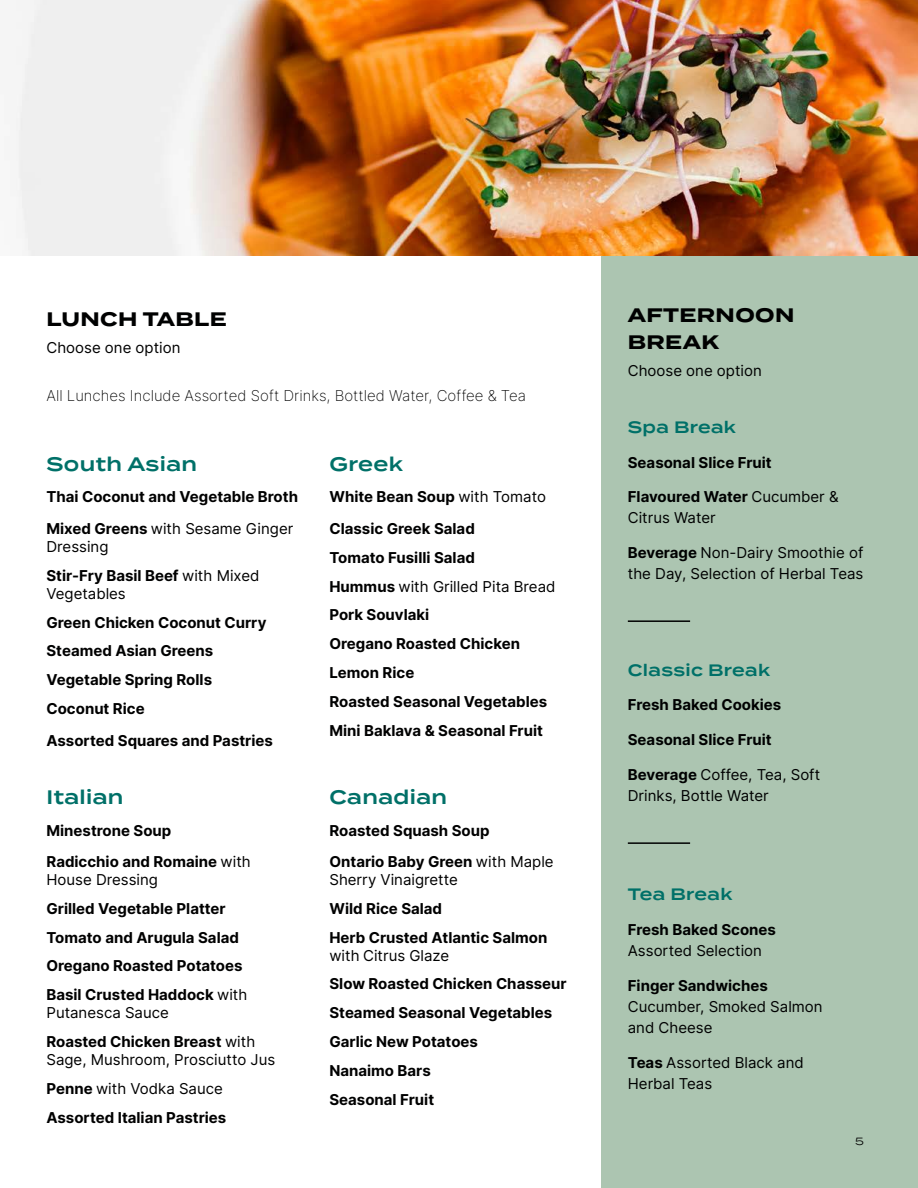
<style>
.page{position:relative;width:918px;height:1188px;background:#fff}
.page>*{position:absolute;margin:0;border:0;box-sizing:border-box;transform-origin:0 0}
.t1{font:600 19.5px "Termina";letter-spacing:.02em;color:#007068}
.t2{font:700 19.5px/27px "Termina";letter-spacing:.02em;color:#000101}
.t3{font:600 16.5px "Termina";letter-spacing:.02em;color:#007068}
.t4{font:700 15px/28.8px "Inter";color:#000101}
.t5{font:15px/21px "Inter";color:#000101}
.t6{font:200 15px "Inter";color:#000101}
.t7{font:10.5px "Termina";color:#000}
.s1{font-weight:400}
.s2{font-weight:700}
</style>
<div class="page">
<div style="left:602px;top:222px;width:316px;height:966px;background:#acc5b1"></div>
<img style="left:16px;top:0;width:902px;height:255px">
<hr style="left:628px;top:620px;width:62px;height:2px;background:#000101">
<hr style="left:628px;top:842px;width:62px;height:2px;background:#000101">
<h1 class="t2" style="left:46px;top:306px;width:182px">LUNCH TABLE</h1>
<p class="t5" style="left:46px;top:336px;width:135px">Choose one option</p>
<p class="t6" style="left:46px;top:384px;width:481px">All Lunches Include Assorted Soft Drinks, Bottled Water, Coffee &amp; Tea</p>
<h1 class="t1" style="left:46px;top:450px;width:152px">South Asian</h1>
<p class="t4" style="left:46px;top:481px;width:253px;line-height:31.5px">Thai Coconut and Vegetable Broth<br>Mixed Greens <span class="s1">with Sesame Ginger</span></p>
<p class="t5" style="left:46px;top:532px;width:214px;line-height:28.8px">Dressing<br><span class="s2">Stir-Fry Basil Beef</span> with Mixed</p>
<p class="t5" style="left:46px;top:582px;width:81px">Vegetables</p>
<p class="t4" style="left:46px;top:607px;width:221px">Green Chicken Coconut Curry<br>Steamed Asian Greens<br>Vegetable Spring Rolls<br>Coconut Rice</p>
<p class="t4" style="left:46px;top:726px;width:228px">Assorted Squares and Pastries</p>
<h1 class="t1" style="left:46px;top:783px;width:79px">Italian</h1>
<p class="t4" style="left:46px;top:814px;width:206px;line-height:31.5px">Minestrone Soup<br>Radicchio and Romaine <span class="s1">with</span></p>
<p class="t5" style="left:46px;top:869px;width:113px">House Dressing</p>
<p class="t4" style="left:46px;top:894px;width:202px">Grilled Vegetable Platter<br>Tomato and Arugula Salad<br>Oregano Roasted Potatoes<br>Basil Crusted Haddock <span class="s1">with</span></p>
<p class="t4" style="left:46px;top:998px;width:210px"><span class="s1">Putanesca Sauce<br></span>Roasted Chicken Breast <span class="s1">with</span></p>
<p class="t5" style="left:46px;top:1045px;width:230px;line-height:28.8px">Sage, Mushroom, Prosciutto Jus<br><span class="s2">Penne</span> with Vodka Sauce<br><span class="s2">Assorted Italian Pastries</span></p>
<h1 class="t1" style="left:329px;top:450px;width:75px">Greek</h1>
<p class="t4" style="left:329px;top:481px;width:218px;line-height:31.5px">White Bean Soup <span class="s1">with Tomato<br></span>Classic Greek Salad</p>
<p class="t4" style="left:329px;top:543px;width:228px">Tomato Fusilli Salad<br>Hummus <span class="s1">with Grilled Pita Bread<br></span>Pork Souvlaki<br>Oregano Roasted Chicken<br>Lemon Rice<br>Roasted Seasonal Vegetables<br>Mini Baklava &amp; Seasonal Fruit</p>
<h1 class="t1" style="left:329px;top:783px;width:119px">Canadian</h1>
<p class="t4" style="left:329px;top:814px;width:226px;line-height:31.5px">Roasted Squash Soup<br>Ontario Baby Green <span class="s1">with Maple</span></p>
<p class="t5" style="left:329px;top:869px;width:130px">Sherry Vinaigrette</p>
<p class="t4" style="left:329px;top:894px;width:219px">Wild Rice Salad<br>Herb Crusted Atlantic Salmon</p>
<p class="t5" style="left:329px;top:944px;width:121px">with Citrus Glaze</p>
<p class="t4" style="left:329px;top:969px;width:239px">Slow Roasted Chicken Chasseur<br>Steamed Seasonal Vegetables<br>Garlic New Potatoes<br>Nanaimo Bars<br>Seasonal Fruit</p>
<h1 class="t2" style="left:628px;top:302px;width:168px">AFTERNOON<br>BREAK</h1>
<p class="t5" style="left:628px;top:360px;width:135px">Choose one option</p>
<p class="t3" style="left:628px;top:415px;width:110px">Spa Break</p>
<p class="t4" style="left:628px;top:447px;width:145px">Seasonal Slice Fruit</p>
<p class="t5" style="left:628px;top:486px;width:212px"><span class="s2">Flavoured Water</span> Cucumber &amp;<br>Citrus Water</p>
<p class="t5" style="left:628px;top:542px;width:237px"><span class="s2">Beverage</span> Non-Dairy Smoothie of the Day, Selection of Herbal Teas</p>
<p class="t3" style="left:628px;top:658px;width:144px">Classic Break</p>
<p class="t4" style="left:628px;top:690px;width:155px">Fresh Baked Cookies</p>
<p class="t4" style="left:628px;top:725px;width:145px">Seasonal Slice Fruit</p>
<p class="t5" style="left:628px;top:764px;width:194px"><span class="s2">Beverage</span> Coffee, Tea, Soft<br>Drinks, Bottle Water</p>
<p class="t3" style="left:628px;top:882px;width:106px">Tea Break</p>
<p class="t4" style="left:628px;top:915px;width:150px">Fresh Baked Scones</p>
<p class="t5" style="left:628px;top:940px;width:136px">Assorted Selection</p>
<p class="t4" style="left:628px;top:971px;width:142px">Finger Sandwiches</p>
<p class="t5" style="left:628px;top:996px;width:196px">Cucumber, Smoked Salmon and Cheese</p>
<p class="t5" style="left:628px;top:1051px;width:177px"><span class="s2">Teas</span> Assorted Black and<br>Herbal Teas</p>
<p class="t7" style="left:855px;top:1134px;width:10px">5</p>
</div>
